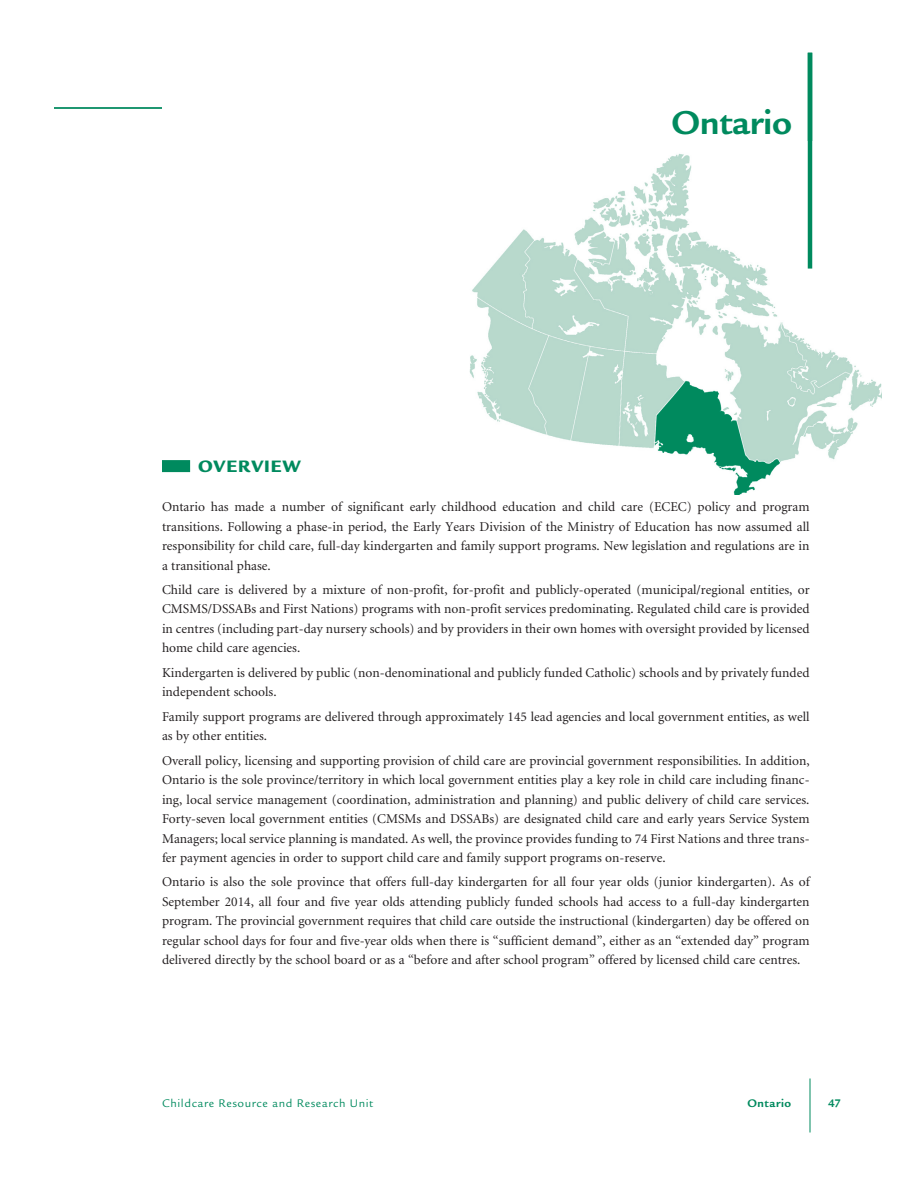
<style>
.page{position:relative;width:918px;height:1188px;background:#fff}
.page>*{position:absolute;margin:0;border:0;box-sizing:border-box;transform-origin:0 0}
.Province_head_recto{font:700 36px "Legacy San ITC";color:#008a5e}
.A_head_1p7_5_a__wide{font:18px "Legacy San ITC Ultr";letter-spacing:.05em;color:#008a5e}
.text_2_1_4{font:13.5px/19.5px "Minion";color:#231f20;text-align:justify}
.text_1_no{font:13.5px/19.5px "Minion";color:#231f20;text-align:justify}
.t1{font:12px "Legacy San ITC";letter-spacing:.05em;color:#008a5e}
.folio_FL{font:700 12px "Legacy San ITC";letter-spacing:.05em;color:#008a5e}
</style>
<div class="page">
<hr style="left:810px;top:1078px;width:1px;height:54px;background:#008a5e">
<img style="left:469px;top:142px;width:413px;height:353px">
<hr style="left:808px;top:53px;width:4px;height:216px;background:#008a5e">
<hr style="left:54px;top:108px;width:108px;height:1px;background:#008a5e">
<div style="left:162px;top:460px;width:28px;height:12px;background:#008a5e"></div>
<p class="Province_head_recto" style="left:671px;top:102px;width:122px">Ontario</p>
<p class="A_head_1p7_5_a__wide" style="left:198px;top:456px;width:104px">OVERVIEW</p>
<p class="text_1_no" style="left:162px;top:498px;width:649px">Ontario has made a number of significant early childhood education and child care (ECEC) policy and program transitions. Following a phase-in period, the Early Years Division of the Ministry of Education has now assumed all responsibility for child care, full-day kindergarten and family support programs. New legislation and regulations are in a transitional phase.</p>
<p class="text_2_1_4" style="left:162px;top:580px;width:649px">Child care is delivered by a mixture of non-profit, for-profit and publicly-operated (municipal/regional entities, or CMSMS/DSSABs and First Nations) programs with non-profit services predominating. Regulated child care is provided in centres (including part-day nursery schools) and by providers in their own homes with oversight provided by licensed home child care agencies.</p>
<p class="text_2_1_4" style="left:162px;top:663px;width:649px">Kindergarten is delivered by public (non-denominational and publicly funded Catholic) schools and by privately funded independent schools.</p>
<p class="text_2_1_4" style="left:162px;top:707px;width:649px">Family support programs are delivered through approximately 145 lead agencies and local government entities, as well as by other entities.</p>
<p class="text_2_1_4" style="left:162px;top:751px;width:649px">Overall policy, licensing and supporting provision of child care are provincial government responsibilities. In addition, Ontario is the sole province/territory in which local government entities play a key role in child care including financ&shy;ing, local service management (coordination, administration and planning) and public delivery of child care services.<br>Forty-seven local government entities (CMSMs and DSSABs) are designated child care and early years Service System Managers; local service planning is mandated. As well, the province provides funding to 74 First Nations and three trans&shy;fer payment agencies in order to support child care and family support programs on-reserve.</p>
<p class="text_2_1_4" style="left:162px;top:873px;width:649px">Ontario is also the sole province that offers full-day kindergarten for all four year olds (junior kindergarten). As of September 2014, all four and five year olds attending publicly funded schools had access to a full-day kindergarten program. The provincial government requires that child care outside the instructional (kindergarten) day be offered on regular school days for four and five-year olds when there is “sufficient demand”, either as an “extended day” program delivered directly by the school board or as a “before and after school program” offered by licensed child care centres.</p>
<p class="t1" style="left:162px;top:1096px;width:213px">Childcare Resource and Research Unit</p>
<p class="folio_FL" style="left:747px;top:1096px;width:45px">Ontario</p>
<p class="folio_FL" style="left:828px;top:1096px;width:15px">47</p>
</div>
